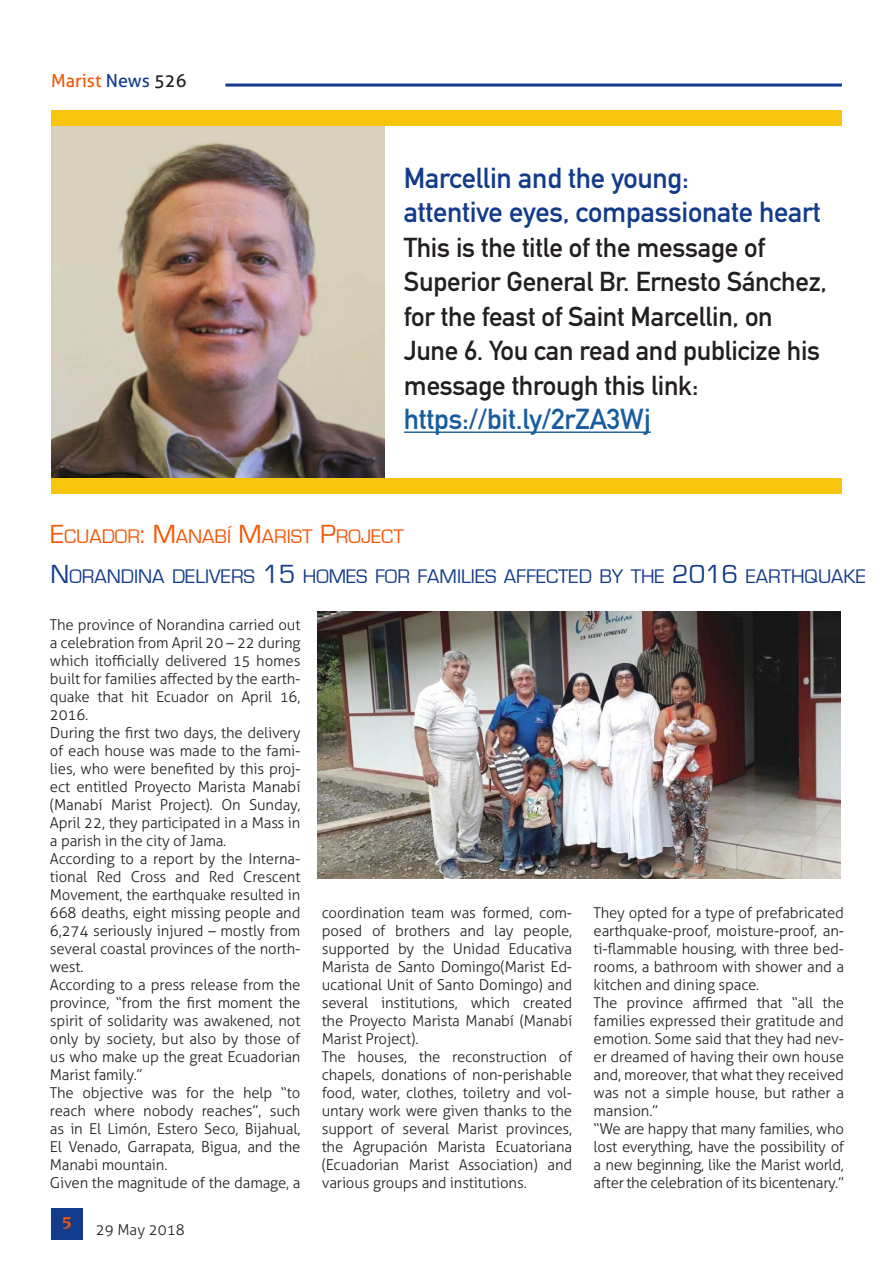
<style>
.page{position:relative;width:893px;height:1263px;background:#fff}
.page>*{position:absolute;margin:0;border:0;box-sizing:border-box;transform-origin:0 0}
.t1{font:700 28.5px "DIN Alternate";letter-spacing:-.01em;color:#123b8b}
.t2{font:700 28.5px "DIN Alternate";letter-spacing:-.01em;color:#175d9e}
.t3{font:700 27px/34.5px "DIN Alternate";letter-spacing:-.01em;color:#231f20}
.Titolo{font:20.25px "Eurostile";color:#123b8b}
.Titolo-2{font:20.25px "Eurostile";color:#f45706}
.t4{font:18px "Aller";color:#f45706}
.t5{font:700 18px "Novarese IT Cby BT";color:#f45706}
.Testo_sinEspacio{font:300 15px/18px "Aller";letter-spacing:-.01em;color:#231f20;text-align:justify}
.s1{color:#123b8b}
.s2{color:#231f20}
.s3{font-size:27px}
</style>
<div class="page">
<hr style="left:225px;top:84px;width:617px;height:3px;background:#123b8b">
<div style="left:51px;top:1208px;width:32px;height:31px;background:#123b8b"></div>
<img style="left:51px;top:126px;width:333px;height:352px">
<div style="left:51px;top:111px;width:791px;height:15px;background:#f7c50e"></div>
<div style="left:51px;top:478px;width:791px;height:15px;background:#f7c50e"></div>
<img style="left:318px;top:612px;width:522px;height:266px">
<hr style="left:404px;top:431px;width:247px;height:2px;background:#175d9e">
<p class="t4" style="left:51px;top:69px;width:137px">Marist <span class="s1">News</span> <span class="s2">526</span></p>
<p class="t1" style="left:404px;top:156px;width:286px">Marcellin and the young:</p>
<p class="t1" style="left:404px;top:191px;width:418px">attentive eyes, compassionate heart</p>
<p class="t3" style="left:404px;top:228px;width:424px">This is the title of the message of Superior General Br. Ernesto Sánchez, for the feast of Saint Marcellin, on June 6. You can read and publicize his message through this link:</p>
<p class="t2" style="left:404px;top:398px;width:249px">https://bit.ly/2rZA3Wj</p>
<p class="Titolo-2" style="left:51px;top:526px;width:355px"><span class="s3">E</span>CUADOR<span class="s3">: M</span>ANABÍ <span class="s3">M</span>ARIST <span class="s3">P</span>ROJECT</p>
<p class="Titolo" style="left:51px;top:565px;width:817px"><span class="s3">N</span> ORANDINA DELIVERS <span class="s3">15</span> HOMES FOR FAMILIES AFFECTED BY THE <span class="s3">2016</span> EARTHQUAKE</p>
<p class="Testo_sinEspacio" style="left:50px;top:616px;width:252px">The province of Norandina carried out a celebration from April 20 – 22 during which itofficially delivered 15 homes built for families affected by the earth&shy;quake that hit Ecuador on April 16, 2016.</p>
<p class="Testo_sinEspacio" style="left:50px;top:724px;width:252px">During the first two days, the delivery of each house was made to the fami&shy;lies, who were benefited by this proj&shy;ect entitled Proyecto Marista Manabí (Manabí Marist Project). On Sunday, April 22, they participated in a Mass in a parish in the city of Jama.</p>
<p class="Testo_sinEspacio" style="left:50px;top:850px;width:252px">According to a report by the Interna&shy;tional Red Cross and Red Crescent Movement, the earthquake resulted in 668 deaths, eight missing people and 6,274 seriously injured – mostly from several coastal provinces of the north&shy;west.</p>
<p class="Testo_sinEspacio" style="left:50px;top:976px;width:252px">According to a press release from the province, “from the first moment the spirit of solidarity was awakened, not only by society, but also by those of us who make up the great Ecuadorian Marist family.”</p>
<p class="Testo_sinEspacio" style="left:50px;top:1084px;width:252px">The objective was for the help “to reach where nobody reaches”, such as in El Limón, Estero Seco, Bijahual, El Venado, Garrapata, Bigua, and the Manabi mountain.</p>
<p class="Testo_sinEspacio" style="left:50px;top:1174px;width:252px">Given the magnitude of the damage, a</p>
<p class="t5" style="left:62px;top:1212px;width:12px">5</p>
<p class="Testo_sinEspacio" style="left:96px;top:1220px;width:91px">29 May 2018</p>
<p class="Testo_sinEspacio" style="left:322px;top:904px;width:252px">coordination team was formed, com&shy;posed of brothers and lay people, supported by the Unidad Educativa Marista de Santo Domingo(Marist Ed&shy;ucational Unit of Santo Domingo) and several institutions, which created the Proyecto Marista Manabí (Manabí Marist Project).</p>
<p class="Testo_sinEspacio" style="left:322px;top:1048px;width:252px">The houses, the reconstruction of chapels, donations of non-perishable food, water, clothes, toiletry and vol&shy;untary work were given thanks to the support of several Marist provinces, the Agrupación Marista Ecuatoriana (Ecuadorian Marist Association) and various groups and institutions.</p>
<p class="Testo_sinEspacio" style="left:593px;top:904px;width:252px">They opted for a type of prefabricated earthquake-proof, moisture-proof, an&shy;ti-flammable housing, with three bed&shy;rooms, a bathroom with shower and a kitchen and dining space.</p>
<p class="Testo_sinEspacio" style="left:593px;top:994px;width:252px">The province affirmed that “all the families expressed their gratitude and emotion. Some said that they had nev&shy;er dreamed of having their own house and, moreover, that what they received was not a simple house, but rather a mansion.”</p>
<p class="Testo_sinEspacio" style="left:593px;top:1120px;width:252px">“We are happy that many families, who lost everything, have the possibility of a new beginning, like the Marist world, after the celebration of its bicentenary.”</p>
</div>
